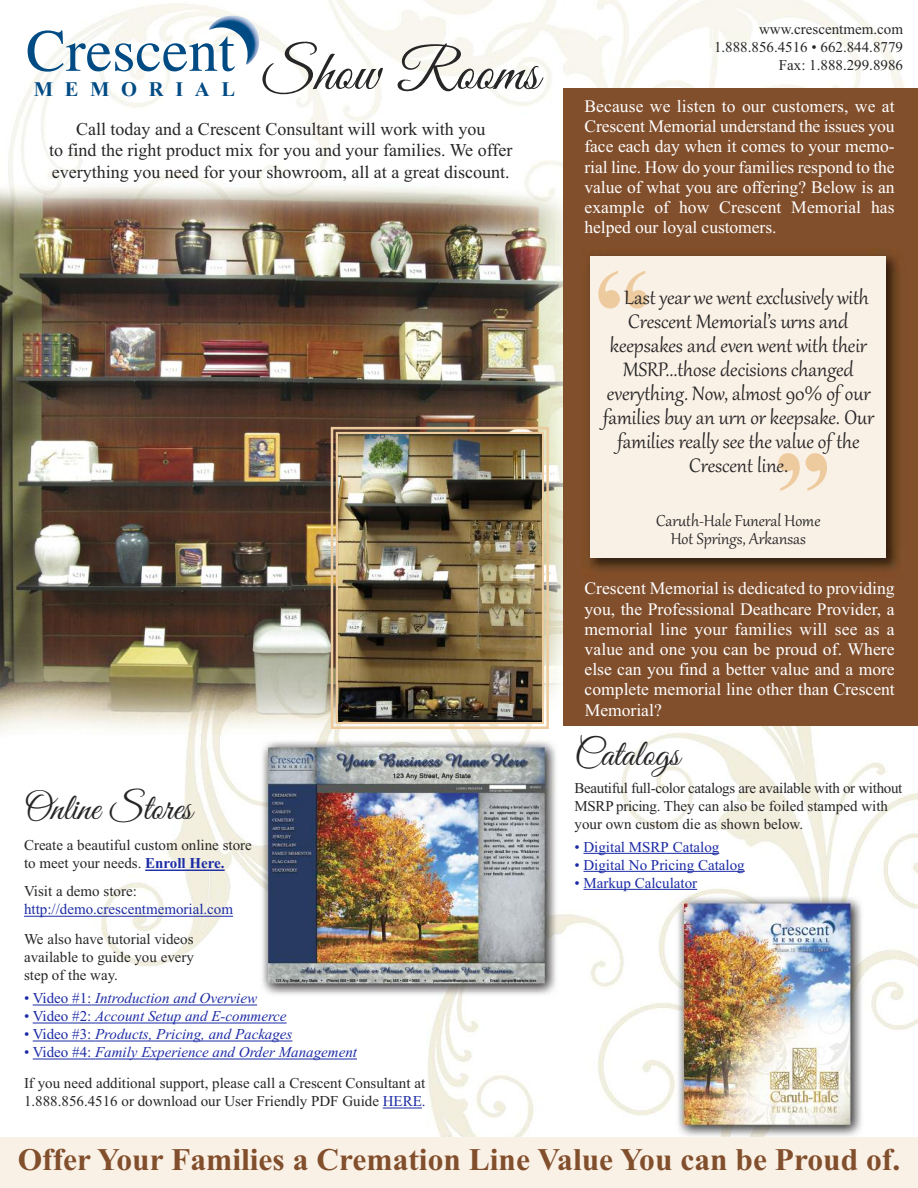
<style>
.page{position:relative;width:918px;height:1188px;background:#fff}
.page>*{position:absolute;margin:0;border:0;box-sizing:border-box;transform-origin:0 0}
.t1{font:58.05px "Great Vibes";color:#272627}
.t2{font:37.5px "Great Vibes";color:#272627}
.t3{font:700 31.5px "Times New Roman";color:#824f2d}
.t4{font:24px "Gabriola";color:#272627}
.t5{font:700 20.55px "Times New Roman";letter-spacing:.57em;color:#004b84}
.t6{font:19.5px/18px "Gabriola";color:#272627;text-align:center}
.t7{font:18px/21.6px "Times New Roman";color:#272627;text-align:center}
.t8{font:17.55px/20.2px "Times New Roman";color:#fff;text-align:justify}
.t9{font:15px/18px "Times New Roman";color:#272627}
.t10{font:15px/18px "Times New Roman";letter-spacing:-.02em;color:#272627}
.t11{font:italic 15px "Times New Roman";color:#1c2ba5}
.t12{font:15px "Times New Roman";color:#1c2ba5}
.s1{font-weight:700;color:#1c2ba5}
.s2{font-style:normal}
.s3{color:#1c2ba5}
.s4{font-style:italic;color:#1c2ba5}
</style>
<div class="page">
<img style="left:0;top:0;width:918px;height:1138px">
<div style="left:563px;top:88px;width:355px;height:638px;background:#824f2d"></div>
<div style="left:590px;top:256px;width:296px;height:302px;background:#faf1e6"></div>
<svg style="left:598px;top:271px;width:49px;height:38px"></svg>
<svg style="left:778px;top:453px;width:49px;height:38px"></svg>
<hr style="left:145px;top:870px;width:80px;height:1px;background:#1c2ba5">
<hr style="left:24px;top:916px;width:209px;height:1px;background:#1c2ba5">
<hr style="left:33px;top:1005px;width:58px;height:1px;background:#1c2ba5">
<hr style="left:91px;top:1005px;width:166px;height:1px;background:#1c2ba5">
<hr style="left:33px;top:1023px;width:62px;height:1px;background:#1c2ba5">
<hr style="left:95px;top:1023px;width:192px;height:1px;background:#1c2ba5">
<hr style="left:33px;top:1041px;width:62px;height:1px;background:#1c2ba5">
<hr style="left:95px;top:1041px;width:197px;height:1px;background:#1c2ba5">
<hr style="left:33px;top:1059px;width:62px;height:1px;background:#1c2ba5">
<hr style="left:95px;top:1059px;width:262px;height:1px;background:#1c2ba5">
<hr style="left:383px;top:1108px;width:39px;height:1px;background:#1c2ba5">
<hr style="left:583px;top:853px;width:136px;height:1px;background:#1c2ba5">
<hr style="left:583px;top:871px;width:162px;height:1px;background:#1c2ba5">
<hr style="left:583px;top:889px;width:114px;height:1px;background:#1c2ba5">
<div style="left:331px;top:427px;width:218px;height:302px;border:2px solid #edcb9f"></div>
<div style="left:336px;top:432px;width:208px;height:292px;border:2px solid #edcb9f"></div>
<img style="left:338px;top:434px;width:203px;height:288px">
<div style="left:0;top:1138px;width:918px;height:50px;background:#faf1e6"></div>
<img style="left:208px;top:15px;width:52px;height:50px">
<svg style="left:28px;top:30px;width:207px;height:42px"></svg>
<p class="t5" style="left:34px;top:77px;width:203px">MEMORIAL</p>
<h1 class="t1" style="left:263px;top:35px;width:278px">Show Rooms</h1>
<p class="t7" style="left:49px;top:118px;width:465px">Call today and a Crescent Consultant will work with you<br>to find the right product mix for you and your families. We offer everything you need for your showroom, all at a great discount.</p>
<h2 class="t2" style="left:24px;top:785px;width:170px">Online Stores</h2>
<p class="t9" style="left:24px;top:836px;width:229px">Create a beautiful custom online store to meet your needs. <span class="s1">Enroll Here.</span></p>
<p class="t9" style="left:24px;top:882px;width:114px">Visit a demo store:</p>
<p class="t12" style="left:24px;top:901px;width:211px">http://demo.crescentmemorial.com</p>
<p class="t9" style="left:24px;top:930px;width:171px;text-align:justify">We also have tutorial videos available to guide you every step of the way.</p>
<p class="t11" style="left:24px;top:989px;width:235px"><span class="s2">• Video #1:</span> Introduction and Overview</p>
<p class="t11" style="left:24px;top:1007px;width:264px"><span class="s2">• Video #2:</span> Account Setup and E-commerce</p>
<p class="t11" style="left:24px;top:1025px;width:270px"><span class="s2">• Video #3:</span> Products, Pricing, and Packages</p>
<p class="t9" style="left:24px;top:1037px;width:403px;line-height:31px"><span class="s3">• Video #4:</span> <span class="s4">Family Experience and Order Management<br></span>If you need additional support, please call a Crescent Consultant at</p>
<p class="t9" style="left:24px;top:1092px;width:403px">1.888.856.4516 or download our User Friendly PDF Guide <span class="s3">HERE.</span></p>
<p class="t9" style="left:714px;top:20px;width:190px;text-align:right">www.crescentmem.com<br>1.888.856.4516 • 662.844.8779<br>Fax: 1.888.299.8986</p>
<p class="t8" style="left:584px;top:96px;width:312px">Because we listen to our customers, we at Crescent Memorial understand the issues you face each day when it comes to your memo&shy;rial line. How do your families respond to the value of what you are offering? Below is an example of how Crescent Memorial has helped our loyal customers.</p>
<h3 class="t4" style="left:624px;top:282px;width:246px">Last year we went exclusively with</h3>
<h3 class="t4" style="left:628px;top:306px;width:221px">Crescent Memorial’s urns and</h3>
<h3 class="t4" style="left:610px;top:330px;width:259px">keepsakes and even went with their</h3>
<h3 class="t4" style="left:623px;top:354px;width:232px">MSRP...those decisions changed</h3>
<h3 class="t4" style="left:607px;top:378px;width:265px">everything. Now, almost 90% of our</h3>
<h3 class="t4" style="left:603px;top:402px;width:272px">families buy an urn or keepsake. Our</h3>
<h3 class="t4" style="left:618px;top:426px;width:244px">families really see the value of the</h3>
<h3 class="t4" style="left:689px;top:450px;width:100px">Crescent line.</h3>
<p class="t6" style="left:656px;top:510px;width:166px">Caruth-Hale Funeral Home<br>Hot Springs, Arkansas</p>
<p class="t8" style="left:584px;top:578px;width:312px">Crescent Memorial is dedicated to providing you, the Professional Deathcare Provider, a memorial line your families will see as a value and one you can be proud of. Where else can you find a better value and a more complete memorial line other than Crescent Memorial?</p>
<h2 class="t2" style="left:574px;top:730px;width:107px">Catalogs</h2>
<p class="t10" style="left:574px;top:778px;width:329px">Beautiful full-color catalogs are available with or without<br>MSRP pricing. They can also be foiled stamped with your own custom die as shown below.</p>
<p class="t12" style="left:574px;top:838px;width:146px">• Digital MSRP Catalog</p>
<p class="t12" style="left:574px;top:856px;width:172px">• Digital No Pricing Catalog</p>
<p class="t12" style="left:574px;top:874px;width:124px">• Markup Calculator</p>
<h3 class="t3" style="left:18px;top:1141px;width:884px">Offer Your Families a Cremation Line Value You can be Proud of.</h3>
</div>
